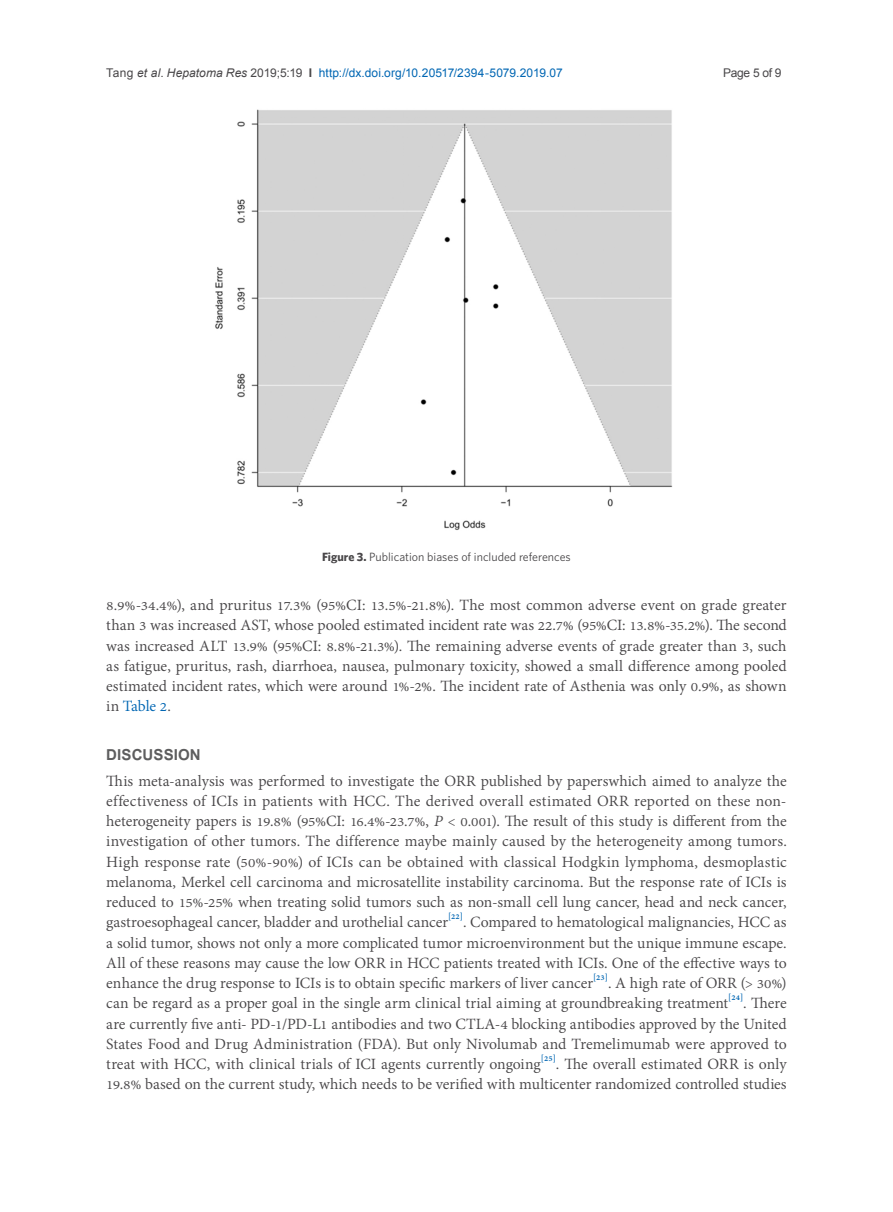
<style>
.page{position:relative;width:893px;height:1212px;background:#fff}
.page>*{position:absolute;margin:0;border:0;box-sizing:border-box;transform-origin:0 0}
.t1{font:700 21px "Utsaah";letter-spacing:.005em;color:#5d5d5e}
.t2{font:19.2px/20.2px "Adobe Thai";color:#484648;text-align:justify}
.t3{font:12px "Arial";letter-spacing:.01em;color:#0166b3}
.t4{font:12px "Whitney";color:#484648}
.t5{font:12px "Arial";letter-spacing:-.025em;color:#484648}
.s1{color:#484648}
.s2{font-style:italic;color:#484648}
.s3{font-weight:700;color:#484648}
.s4{font-weight:700}
.s5{color:#0166b3}
.s6{font-style:italic}
</style>
<div class="page">
<img style="left:215px;top:109px;width:458px;height:421px">
<p class="t3" style="left:106px;top:65px;width:458px"><span class="s1">Tang</span> <span class="s2">et al</span><span class="s1">.</span> <span class="s2">Hepatoma Res</span> <span class="s1">2019;5:19</span> <span class="s3">I</span> http://dx.doi.org/10.20517/2394-5079.2019.07</p>
<p class="t5" style="left:723px;top:65px;width:60px">Page 5 of 9</p>
<p class="t4" style="left:322px;top:550px;width:250px"><span class="s4">Figure 3.</span> Publication biases of included references</p>
<p class="t2" style="left:106px;top:593px;width:682px">8.9%-34.4%), and pruritus 17.3% (95%CI: 13.5%-21.8%). The most common adverse event on grade greater than 3 was increased AST, whose pooled estimated incident rate was 22.7% (95%CI: 13.8%-35.2%). The second was increased ALT 13.9% (95%CI: 8.8%-21.3%). The remaining adverse events of grade greater than 3, such as fatigue, pruritus, rash, diarrhoea, nausea, pulmonary toxicity, showed a small difference among pooled estimated incident rates, which were around 1%-2%. The incident rate of Asthenia was only 0.9%, as shown in <span class="s5">Table 2</span>.</p>
<p class="t1" style="left:106px;top:744px;width:96px">DISCUSSION</p>
<p class="t2" style="left:106px;top:769px;width:682px">This meta-analysis was performed to investigate the ORR published by paperswhich aimed to analyze the effectiveness of ICIs in patients with HCC. The derived overall estimated ORR reported on these non&shy;heterogeneity papers is 19.8% (95%CI: 16.4%-23.7%, <span class="s6">P</span> &lt; 0.001). The result of this study is different from the investigation of other tumors. The difference maybe mainly caused by the heterogeneity among tumors.<br>High response rate (50%-90%) of ICIs can be obtained with classical Hodgkin lymphoma, desmoplastic melanoma, Merkel cell carcinoma and microsatellite instability carcinoma. But the response rate of ICIs is reduced to 15%-25% when treating solid tumors such as non-small cell lung cancer, head and neck cancer, gastroesophageal cancer, bladder and urothelial cancer<sup>[22]</sup>. Compared to hematological malignancies, HCC as a solid tumor, shows not only a more complicated tumor microenvironment but the unique immune escape.<br>All of these reasons may cause the low ORR in HCC patients treated with ICIs. One of the effective ways to enhance the drug response to ICIs is to obtain specific markers of liver cancer<sup>[23]</sup>. A high rate of ORR (&gt; 30%) can be regard as a proper goal in the single arm clinical trial aiming at groundbreaking treatment<sup>[24]</sup>. There are currently five anti- PD-1/PD-L1 antibodies and two CTLA-4 blocking antibodies approved by the United States Food and Drug Administration (FDA). But only Nivolumab and Tremelimumab were approved to treat with HCC, with clinical trials of ICI agents currently ongoing<sup>[25]</sup>. The overall estimated ORR is only 19.8% based on the current study, which needs to be verified with multicenter randomized controlled studies</p>
</div>
